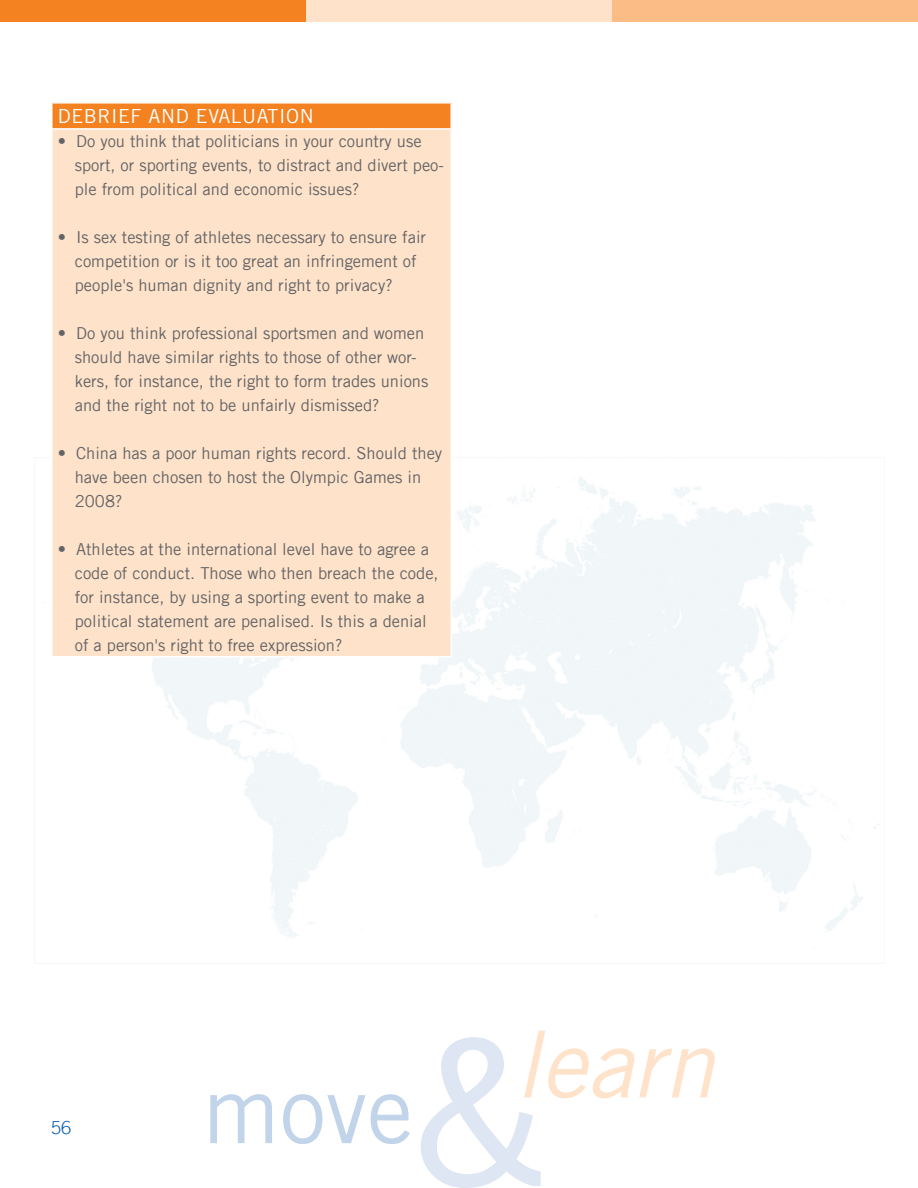
<style>
.page{position:relative;width:918px;height:1188px;background:#fff}
.page>*{position:absolute;margin:0;border:0;box-sizing:border-box;transform-origin:0 0}
.t1{font:19.5px "Trade Gothic LT";letter-spacing:.03em;color:#fff}
.t2{font:300 18px "Trade Gothic LT";color:#005baa}
.t3{font:16.5px/24px "Trade Gothic LT";color:#636466}
</style>
<div class="page">
<svg style="left:210px;top:1094px;width:200px;height:50px"></svg>
<svg style="left:421px;top:1031px;width:294px;height:157px"></svg>
<div style="left:0;top:0;width:306px;height:22px;background:#f58220"></div>
<div style="left:306px;top:0;width:306px;height:22px;background:#fee2c9"></div>
<div style="left:612px;top:0;width:306px;height:22px;background:#fcbc86"></div>
<div style="left:52px;top:103px;width:399px;height:26px;background:#f58220"></div>
<div style="left:52px;top:129px;width:399px;height:528px;background:#fee2c9"></div>
<hr style="left:51px;top:102px;width:401px;height:2px;background:#fff">
<hr style="left:51px;top:104px;width:2px;height:24px;background:#fff">
<hr style="left:450px;top:104px;width:2px;height:24px;background:#fff">
<hr style="left:51px;top:128px;width:401px;height:2px;background:#fff">
<hr style="left:51px;top:130px;width:2px;height:526px;background:#fff">
<hr style="left:450px;top:130px;width:2px;height:526px;background:#fff">
<hr style="left:51px;top:656px;width:401px;height:2px;background:#fff">
<p class="t1" style="left:58px;top:104px;width:27px">DeBr</p>
<p class="t1" style="left:111px;top:104px;width:204px">ief and Evaluation</p>
<p class="t3" style="left:75px;top:129px;width:371px;text-indent:-17px">• Do you think that politicians in your country use sport, or sporting events, to distract and divert peo&shy;ple from political and economic issues?</p>
<p class="t3" style="left:75px;top:225px;width:353px;text-indent:-17px">• I s sex testing of athletes necessary to ensure fair competition or is it too great an infringement of people's human dignity and right to privacy?</p>
<p class="t3" style="left:75px;top:321px;width:355px;text-indent:-17px">• Do you think professional sportsmen and women should have similar rights to those of other wor&shy;kers, for instance, the right to form trades unions and the right not to be unfairly dismissed?</p>
<p class="t3" style="left:75px;top:441px;width:369px;text-indent:-17px">• China has a poor human rights record. Should they have been chosen to host the Olympic Games in<br>2008?</p>
<p class="t3" style="left:75px;top:537px;width:365px;text-indent:-17px">• Athletes at the international level have to agree a code of conduct. Those who then breach the code, for instance, by using a sporting event to make a political statement are penalised. Is this a denial of a person's right to free expression?</p>
<p class="t2" style="left:51px;top:1117px;width:22px">56</p>
</div>
